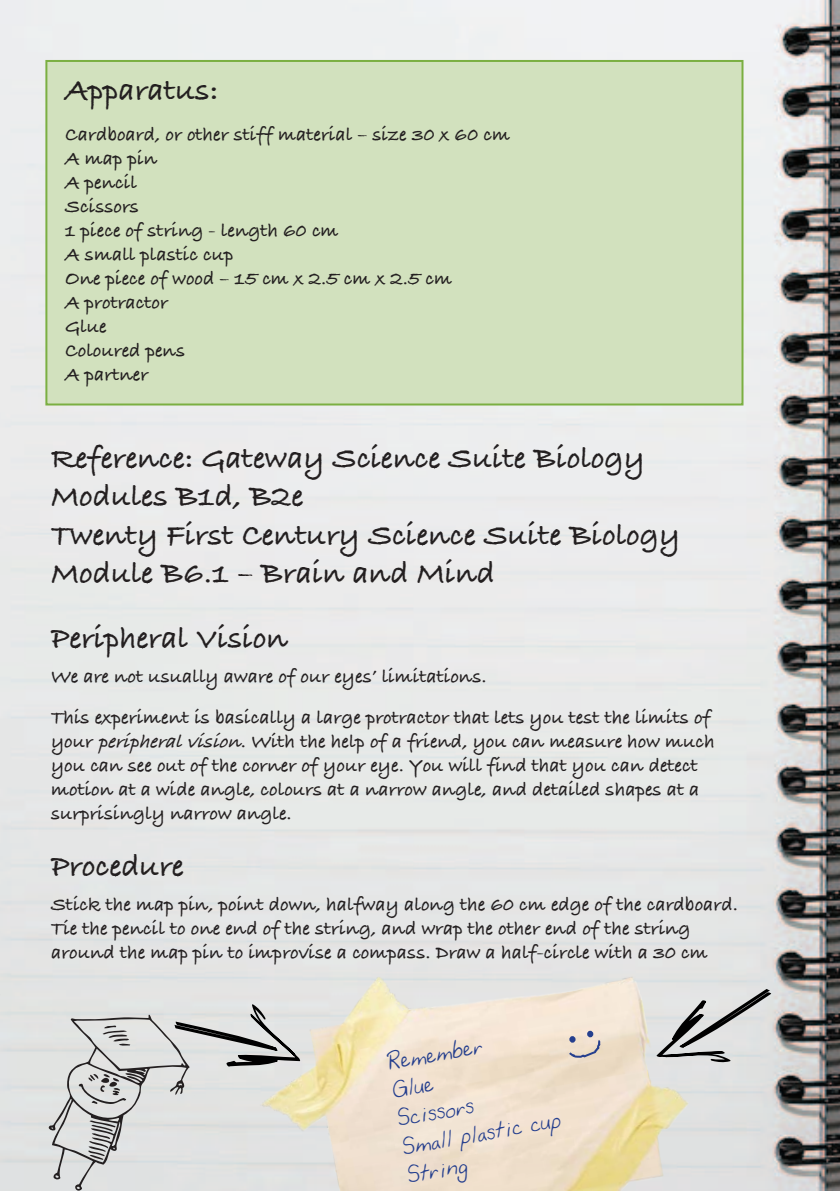
<style>
.page{position:relative;width:840px;height:1191px;background:#fff}
.page>*{position:absolute;margin:0;border:0;box-sizing:border-box;transform-origin:0 0}
.t1{font:32px/38.4px "Bradley Hand ITCTT Bold";color:#231f20}
.t2{font:24px "Yancys Hand";color:#253f8e}
.t3{font:20px/24px "Bradley Hand ITCTT Bold";color:#231f20}
.s1{font-style:italic}
</style>
<div class="page">
<img style="left:0;top:0;width:839px;height:1191px">
<svg style="left:574px;top:772px;width:265px;height:419px;background:#bebebe"></svg>
<svg style="left:839px;top:988px;width:1px;height:14px"></svg>
<div style="left:0;top:436px;width:9px;height:755px;background:#e4e6e6"></div>
<img style="left:234px;top:924px;width:485px;height:267px">
<div style="left:45px;top:60px;width:698px;height:345px;background:#d2e1be;border:2px solid #7baf42"></div>
<div style="left:586px;top:1030px;width:7px;height:7px;border:2px solid #253f8e;border-radius:50%"></div>
<svg style="left:566px;top:1031px;width:36px;height:27px"></svg>
<svg style="left:643px;top:1084px;width:19px;height:26px"></svg>
<svg style="left:643px;top:953px;width:66px;height:3px"></svg>
<svg style="left:655px;top:985px;width:119px;height:77px;background:#c0c1c1"></svg>
<svg style="left:167px;top:965px;width:34px;height:1px"></svg>
<svg style="left:49px;top:1004px;width:252px;height:187px;background:#d2d3d1"></svg>
<p class="t1" style="left:65px;top:73px;width:154px">Apparatus:</p>
<p class="t3" style="left:65px;top:124px;width:446px">Cardboard, or other stiff material – size 30 x 60 cm</p>
<p class="t3" style="left:65px;top:148px;width:93px">A map pin</p>
<p class="t3" style="left:65px;top:172px;width:73px">A pencil</p>
<p class="t3" style="left:65px;top:196px;width:75px">Scissors</p>
<p class="t3" style="left:65px;top:220px;width:275px">1 piece of string - length 60 cm</p>
<p class="t3" style="left:65px;top:244px;width:170px">A small plastic cup</p>
<p class="t3" style="left:65px;top:268px;width:388px">One piece of wood – 15 cm x 2.5 cm x 2.5 cm</p>
<p class="t3" style="left:65px;top:292px;width:104px">A protractor</p>
<p class="t3" style="left:65px;top:316px;width:43px">Glue</p>
<p class="t3" style="left:65px;top:340px;width:121px">Coloured pens</p>
<p class="t3" style="left:65px;top:364px;width:84px">A partner</p>
<p class="t1" style="left:51px;top:440px;width:595px">Reference: Gateway Science Suite Biology<br>Modules B1d, B2e</p>
<p class="t1" style="left:51px;top:517px;width:630px">Twenty First Century Science Suite Biology<br>Module B6.1 – Brain and Mind</p>
<p class="t1" style="left:51px;top:620px;width:238px">Peripheral Vision</p>
<p class="t3" style="left:51px;top:665px;width:437px">We are not usually aware of our eyes’ limitations.</p>
<p class="t3" style="left:51px;top:706px;width:665px">This experiment is basically a large protractor that lets you test the limits of your <span class="s1">peripheralvision</span>. With the help of a friend, you can measure how much you can see out of the corner of your eye. You will find that you can detect motion at a wide angle, colours at a narrow angle, and detailed shapes at a surprisingly narrow angle.</p>
<p class="t1" style="left:51px;top:848px;width:134px">Procedure</p>
<p class="t3" style="left:51px;top:893px;width:688px">Stick the map pin, point down, halfway along the 60 cm edge of the cardboard.<br>Tie the pencil to one end of the string, and wrap the other end of the string around the map pin to improvise a compass. Draw a half-circle with a 30 cm</p>
<p class="t2" style="left:383px;top:1046px;width:98px;rotate:-10deg">Remember</p>
<p class="t2" style="left:388px;top:1075px;width:44px;rotate:-10deg">Glue</p>
<p class="t2" style="left:393px;top:1103px;width:80px;rotate:-10deg">Scissors</p>
<p class="t2" style="left:398px;top:1131px;width:162px;rotate:-10deg">Small plastic cup</p>
<p class="t2" style="left:403px;top:1160px;width:63px;rotate:-10deg">String</p>
</div>
